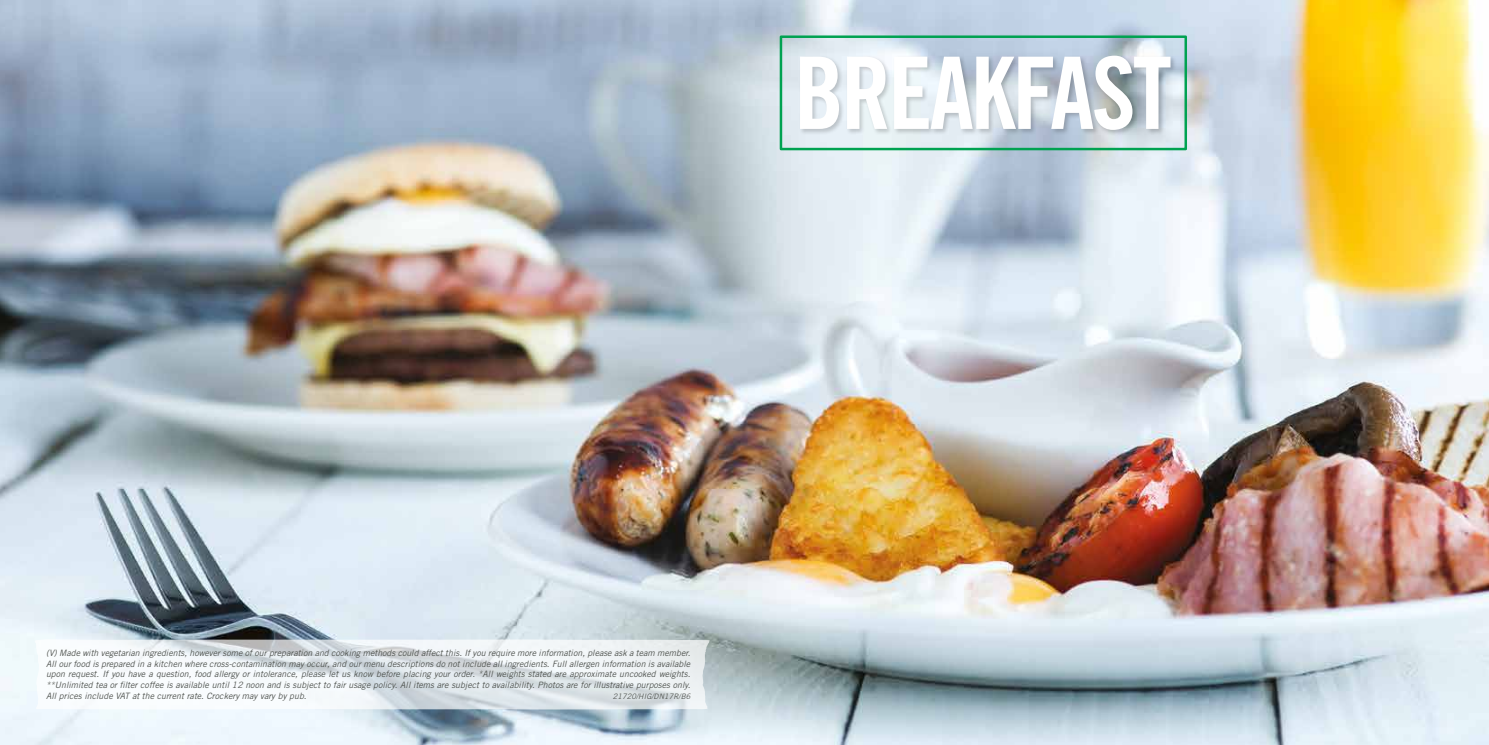
<style>
.page{position:relative;width:1489px;height:745px;background:#fff}
.page>*{position:absolute;margin:0;border:0;box-sizing:border-box;transform-origin:0 0}
.t1{font:100px "Trade Gothic LT Std Bd Cn 20";letter-spacing:-.03em;color:#fff}
.t2{font:italic 8.75px/10.6px "Trade Gothic LT Std";color:#505450;text-align:justify}
.t3{font:italic 7.5px "Trade Gothic LT Std";letter-spacing:.01em;color:#505450}
</style>
<div class="page">
<img style="left:0;top:0;width:1488px;height:744px">
<svg style="left:34px;top:638px;width:676px;height:71px"></svg>
<div style="left:779px;top:35px;width:407px;height:115px;border:2px solid #00a251"></div>
<div style="left:798px;top:54px;width:378px;height:82px;background:#000;opacity:.19"></div>
<h1 class="t1" style="left:794px;top:32px;width:379px">BREAKFAST</h1>
<p class="t2" style="left:46px;top:647px;width:646px">(V) Made with vegetarian ingredients, however some of our preparation and cooking methods could affect this. If you require more information, please ask a team member.<br>All our food is prepared in a kitchen where cross-contamination may occur, and our menu descriptions do not include all ingredients. Full allergen information is available upon request. If you have a question, food allergy or intolerance, please let us know before placing your order. *All weights stated are approximate uncooked weights. **Unlimited tea or filter coffee is available until 12 noon and is subject to fair usage policy. All items are subject to availability. Photos are for illustrative purposes only.<br>All prices include VAT at the current rate. Crockery may vary by pub.</p>
<p class="t3" style="left:613px;top:691px;width:79px">21720/HIG/DN17R/B6</p>
</div>
